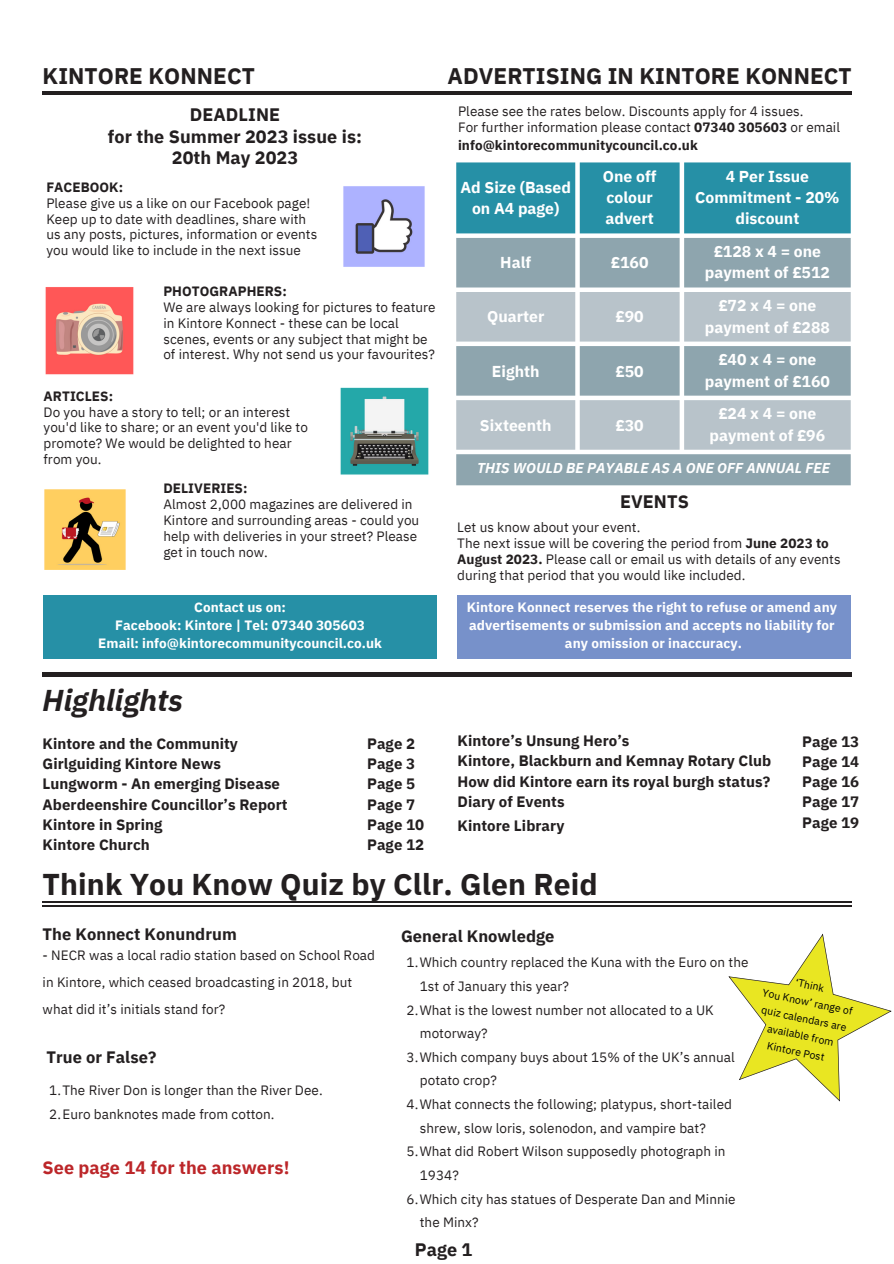
<style>
.page{position:relative;width:894px;height:1264px;background:#fff}
.page>*{position:absolute;margin:0;border:0;box-sizing:border-box;transform-origin:0 0}
.t1{font:700 30px "IBM Plex Sans";letter-spacing:.005em;color:#231f20}
.t2{font:italic 700 30px "IBM Plex Sans";letter-spacing:.005em;color:#231f20}
.t3{font:700 22.5px "IBM Plex Sans";letter-spacing:.005em;color:#231f20}
.t4{font:700 18px "IBM Plex Sans";letter-spacing:.005em;color:#231f20}
.t5{font:700 18px "IBM Plex Sans";letter-spacing:.005em;color:#bc2629}
.t6{font:700 16.5px "IBM Plex Sans";letter-spacing:.005em;color:#231f20}
.t7{font:700 15.75px/21.5px "IBM Plex Sans";color:#fff;text-align:center}
.t8{font:700 15px/20.2px "IBM Plex Sans";letter-spacing:.005em;color:#231f20}
.t9{font:italic 700 14.25px "IBM Plex Sans";color:#fff}
.t10{font:13.5px/15.8px "IBM Plex Sans";letter-spacing:.005em;color:#231f20}
.t11{font:700 13.5px "IBM Plex Sans";letter-spacing:.005em;color:#fff}
.t12{font:700 13.5px "IBM Plex Sans";letter-spacing:.005em;color:#231f20}
.t13{font:10.5px/17px "IBM Plex Sans";color:#000205;text-align:center}
.s1{font-weight:700}
</style>
<div class="page">
<hr style="left:43px;top:91px;width:808px;height:3px;background:#231f20">
<hr style="left:43px;top:901px;width:808px;height:1px;background:#231f20">
<hr style="left:43px;top:905px;width:808px;height:1px;background:#231f20">
<hr style="left:43px;top:672px;width:808px;height:4px;background:#231f20">
<div style="left:457px;top:595px;width:393px;height:63px;background:#7791ca"></div>
<svg style="left:728px;top:933px;width:163px;height:168px"></svg>
<img style="left:45px;top:287px;width:89px;height:88px">
<img style="left:340px;top:387px;width:89px;height:88px">
<img style="left:44px;top:489px;width:82px;height:81px">
<img style="left:343px;top:186px;width:82px;height:81px">
<div style="left:456px;top:162px;width:394px;height:71px;background:#2690a6"></div>
<svg style="left:456px;top:238px;width:394px;height:247px;background:#9aaeb6"></svg>
<svg style="left:456px;top:292px;width:394px;height:158px;background:#b0bec5"></svg>
<div style="left:43px;top:595px;width:393px;height:63px;background:#2690a6"></div>
<p class="t3" style="left:43px;top:61px;width:214px">KINTORE KONNECT</p>
<p class="t4" style="left:190px;top:103px;width:92px">DEADLINE</p>
<p class="t4" style="left:108px;top:124px;width:255px">for the Summer 2023 issue is:</p>
<p class="t4" style="left:172px;top:146px;width:128px">20th May 2023</p>
<p class="t12" style="left:46px;top:178px;width:78px">FACEBOOK:</p>
<p class="t10" style="left:46px;top:195px;width:265px">Please give us a like on our Facebook page!</p>
<p class="t10" style="left:46px;top:211px;width:272px">Keep up to date with deadlines, share with us any posts, pictures, information or events you would like to include in the next issue</p>
<p class="t12" style="left:163px;top:282px;width:125px">PHOTOGRAPHERS:</p>
<p class="t10" style="left:163px;top:299px;width:274px">We are always looking for pictures to feature in Kintore Konnect - these can be local scenes, events or any subject that might be of interest. Why not send us your favourites?</p>
<p class="t12" style="left:44px;top:387px;width:71px">ARTICLES:</p>
<p class="t10" style="left:44px;top:403px;width:266px">Do you have a story to tell; or an interest you'd like to share; or an event you'd like to promote? We would be delighted to hear from you.</p>
<p class="t12" style="left:163px;top:479px;width:86px">DELIVERIES:</p>
<p class="t10" style="left:163px;top:496px;width:257px">Almost 2,000 magazines are delivered in Kintore and surrounding areas - could you help with deliveries in your street? Please get in touch now.</p>
<p class="t11" style="left:194px;top:598px;width:93px">Contact us on:</p>
<p class="t11" style="left:115px;top:616px;width:251px">Facebook: Kintore | Tel: 07340 305603</p>
<p class="t11" style="left:98px;top:634px;width:285px">Email: info@kintorecommunitycouncil.co.uk</p>
<p class="t3" style="left:447px;top:60px;width:405px">ADVERTISING IN KINTORE KONNECT</p>
<p class="t10" style="left:458px;top:103px;width:347px">Please see the rates below. Discounts apply for 4 issues.</p>
<p class="t10" style="left:458px;top:119px;width:383px">For further information please contact <span class="s1">07340 305603</span> or email</p>
<p class="t12" style="left:458px;top:136px;width:241px">info@kintorecommunitycouncil.co.uk</p>
<p class="t7" style="left:460px;top:176px;width:112px">Ad Size (Based on A4 page)</p>
<p class="t7" style="left:602px;top:165px;width:55px;text-align:left">One off colour advert</p>
<p class="t7" style="left:695px;top:165px;width:146px">4 Per Issue<br>Commitment - 20% discount</p>
<p class="t7" style="left:500px;top:252px;width:32px">Half</p>
<p class="t7" style="left:610px;top:252px;width:39px">£160</p>
<p class="t7" style="left:704px;top:240px;width:126px">£128 x 4 = one payment of £512</p>
<p class="t7" style="left:487px;top:306px;width:59px">Quarter</p>
<p class="t7" style="left:615px;top:306px;width:30px">£90</p>
<p class="t7" style="left:704px;top:294px;width:126px">£72 x 4 = one payment of £288</p>
<p class="t7" style="left:492px;top:360px;width:49px">Eighth</p>
<p class="t7" style="left:615px;top:360px;width:30px">£50</p>
<p class="t7" style="left:704px;top:348px;width:126px">£40 x 4 = one payment of £160</p>
<p class="t7" style="left:479px;top:414px;width:73px">Sixteenth</p>
<p class="t7" style="left:615px;top:414px;width:30px">£30</p>
<p class="t7" style="left:709px;top:402px;width:117px">£24 x 4 = one payment of £96</p>
<p class="t9" style="left:477px;top:459px;width:354px">THIS WOULD BE PAYABLE AS A ONE OFF ANNUAL FEE</p>
<p class="t4" style="left:620px;top:490px;width:70px">EVENTS</p>
<p class="t10" style="left:457px;top:519px;width:184px">Let us know about your event.</p>
<p class="t10" style="left:457px;top:535px;width:385px">The next issue will be covering the period from <span class="s1">June 2023 to<br>August 2023.</span> Please call or email us with details of any events during that period that you would like included.</p>
<p class="t11" style="left:466px;top:598px;width:372px">Kintore Konnect reserves the right to refuse or amend any</p>
<p class="t11" style="left:469px;top:616px;width:367px">advertisements or submission and accepts no liability for</p>
<p class="t11" style="left:565px;top:634px;width:178px">any omission or inaccuracy.</p>
<p class="t2" style="left:43px;top:680px;width:142px">Highlights</p>
<p class="t8" style="left:43px;top:733px;width:246px">Kintore and the Community<br>Girlguiding Kintore News<br>Lungworm - An emerging Disease<br>Aberdeenshire Councillor’s Report<br>Kintore in Spring</p>
<p class="t8" style="left:43px;top:834px;width:109px">Kintore Church</p>
<p class="t8" style="left:367px;top:733px;width:59px">Page 2<br>Page 3<br>Page 5<br>Page 7<br>Page 10</p>
<p class="t8" style="left:367px;top:834px;width:59px">Page 12</p>
<p class="t8" style="left:457px;top:730px;width:173px">Kintore’s Unsung Hero’s</p>
<p class="t8" style="left:457px;top:750px;width:315px">Kintore, Blackburn and Kemnay Rotary Club</p>
<p class="t8" style="left:457px;top:771px;width:314px">How did Kintore earn its royal burgh status?</p>
<p class="t8" style="left:457px;top:791px;width:109px">Diary of Events</p>
<p class="t8" style="left:457px;top:814px;width:108px">Kintore Library</p>
<p class="t8" style="left:802px;top:731px;width:59px;text-align:justify">Page 13<br>Page 14<br>Page 16</p>
<p class="t8" style="left:802px;top:791px;width:59px">Page 17</p>
<p class="t8" style="left:802px;top:812px;width:59px">Page 19</p>
<p class="t1" style="left:43px;top:864px;width:556px">Think You Know Quiz by Cllr. Glen Reid</p>
<p class="t6" style="left:43px;top:923px;width:196px">The Konnect Konundrum</p>
<p class="t6" style="left:401px;top:925px;width:155px">General Knowledge</p>
<p class="t10" style="left:43px;top:941px;width:334px;line-height:27px">- NECR was a local radio station based on School Road in Kintore, which ceased broadcasting in 2018, but what did it’s initials stand for?</p>
<p class="t6" style="left:46px;top:1046px;width:111px">True or False?</p>
<p class="t10" style="left:49px;top:1082px;width:275px">1.The River Don is longer than the River Dee.</p>
<p class="t10" style="left:49px;top:1105px;width:227px">2.Euro banknotes made from cotton.</p>
<p class="t5" style="left:42px;top:1155px;width:248px">See page 14 for the answers!</p>
<p class="t10" style="left:419px;top:950px;width:330px;line-height:23.7px;text-indent:-13px">1.Which country replaced the Kuna with the Euro on the<br>1st of January this year?</p>
<p class="t10" style="left:419px;top:997px;width:295px;line-height:23.7px;text-indent:-13px">2.What is the lowest number not allocated to a UK motorway?</p>
<p class="t10" style="left:419px;top:1044px;width:316px;line-height:23.7px;text-indent:-13px">3.Which company buys about 15% of the UK’s annual potato crop?</p>
<p class="t10" style="left:419px;top:1092px;width:313px;line-height:23.7px;text-indent:-13px">4.What connects the following; platypus, short-tailed shrew, slow loris, solenodon, and vampire bat?</p>
<p class="t10" style="left:419px;top:1139px;width:307px;line-height:23.7px;text-indent:-13px">5.What did Robert Wilson supposedly photograph in<br>1934?</p>
<p class="t10" style="left:419px;top:1186px;width:317px;line-height:23.7px;text-indent:-13px">6.Which city has statues of Desperate Dan and Minnie the Minx?</p>
<p class="t4" style="left:414px;top:1236px;width:59px">Page 1</p>
<p class="t13" style="left:797px;top:973px;width:31px;rotate:12deg">‘Think</p>
<p class="t13" style="left:763px;top:1000px;width:88px;rotate:12deg">quiz calendars are</p>
<p class="t13" style="left:764px;top:983px;width:93px;rotate:12deg">You Know’ range of</p>
<p class="t13" style="left:769px;top:1019px;width:69px;rotate:12deg">available from<br>Kintore Post</p>
</div>
